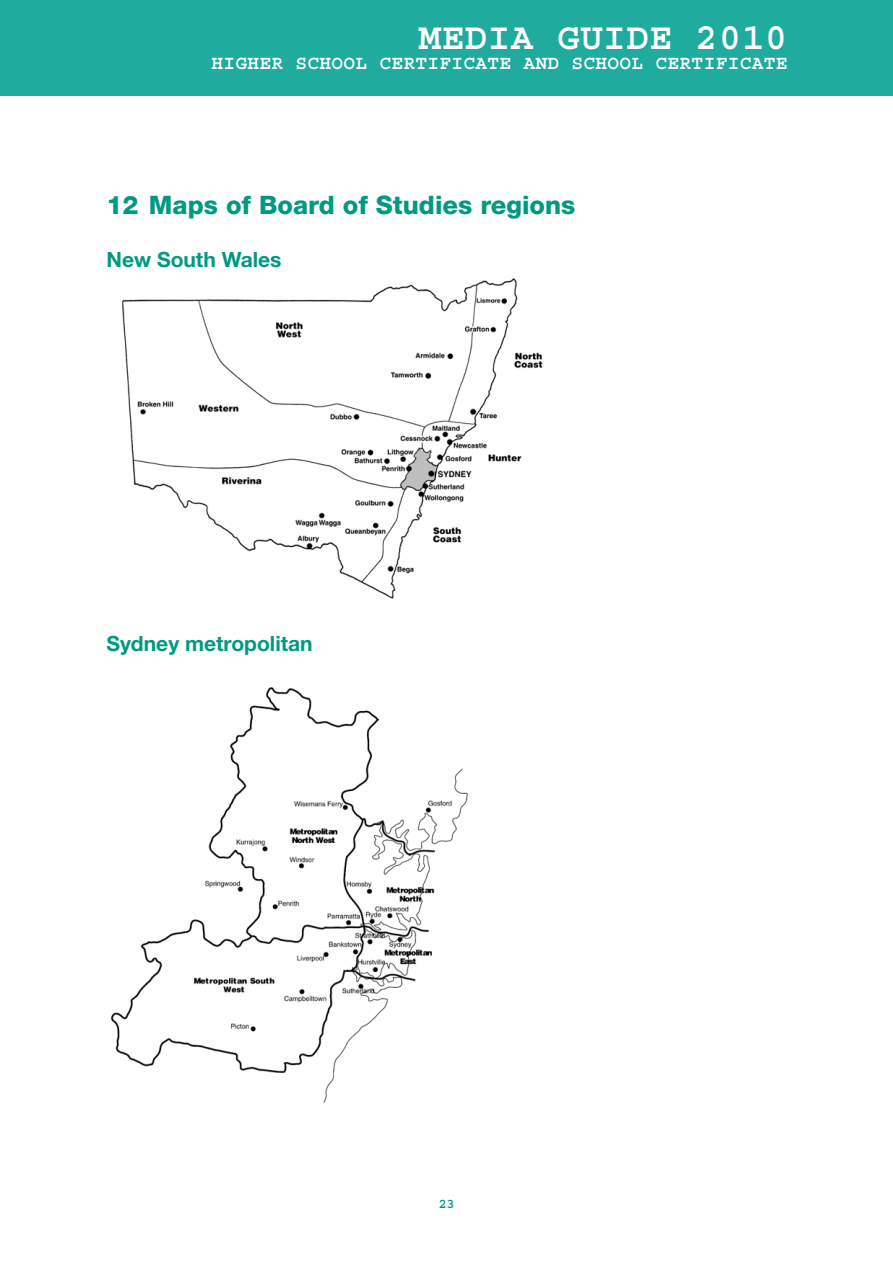
<style>
.page{position:relative;width:893px;height:1262px;background:#fff}
.page>*{position:absolute;margin:0;border:0;box-sizing:border-box;transform-origin:0 0}
.t1{font:700 37.5px "Courier Std";letter-spacing:.015em;color:#fff}
.t2{font:800 25.5px "Helvetica Neue LT Std";color:#009982}
.t3{font:700 21px "Helvetica Neue LT Std";color:#009982}
.t4{font:700 19.5px "Courier Std";letter-spacing:.015em;color:#fff}
.t5{font:700 13.5px "Courier Std";color:#009982}
</style>
<div class="page">
<div style="left:0;top:0;width:892px;height:96px;background:#1fab9e"></div>
<img style="left:122px;top:278px;width:421px;height:321px">
<img style="left:111px;top:687px;width:358px;height:416px">
<p class="t1" style="left:418px;top:26px;width:370px">MEDIA GUIDE 2010</p>
<p class="t4" style="left:211px;top:57px;width:577px">HIGHER SCHOOL CERTIFICATE AND SCHOOL CERTIFICATE</p>
<h2 class="t2" style="left:106px;top:196px;width:470px">12 Maps of Board of Studies regions</h2>
<h3 class="t3" style="left:106px;top:252px;width:176px">New South Wales</h3>
<h3 class="t3" style="left:106px;top:636px;width:208px">Sydney metropolitan</h3>
<p class="t5" style="left:438px;top:1199px;width:18px">23</p>
</div>
